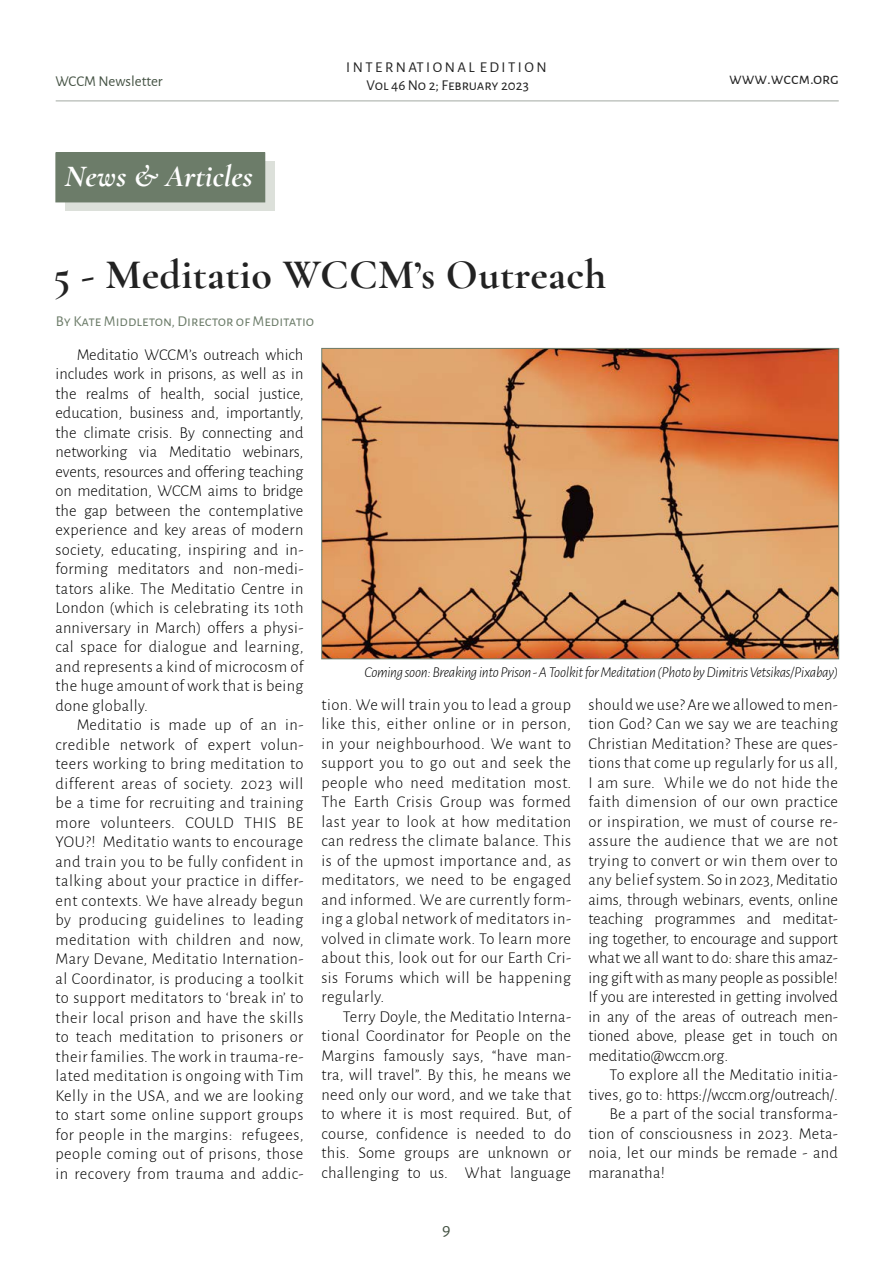
<style>
.page{position:relative;width:893px;height:1263px;background:#fff}
.page>*{position:absolute;margin:0;border:0;box-sizing:border-box;transform-origin:0 0}
.t1{font:700 42px "Cormorant Garamond";letter-spacing:.01em;color:#222}
.t2{font:italic 700 31.5px "Cormorant Garamond";color:#fff}
.t3{font:18px "Alegreya Sans";color:#455344}
.t4{font:300 16.5px/19.5px "Alegreya Sans";letter-spacing:.02em;color:#000;text-align:justify}
.t5{font:300 16.5px "Alegreya Sans";letter-spacing:-.01em;color:#000}
.t6{font:16.5px "Alegreya Sans SC";color:#222}
.t7{font:italic 300 15px "Alegreya Sans";letter-spacing:-.02em;color:#000}
.t8{font:15px/18px "Alegreya Sans SC";color:#222;text-align:center}
.t9{font:15px "Alegreya Sans SC";color:#6c7c69}
.t10{font:15px "Alegreya Sans";color:#455344}
</style>
<div class="page">
<hr style="left:56px;top:101px;width:783px;height:1px;background:#455344">
<div style="left:65px;top:161px;width:209px;height:50px;background:#dce0da"></div>
<div style="left:56px;top:153px;width:209px;height:49px;background:#6c7c69"></div>
<img style="left:323px;top:350px;width:514px;height:307px">
<div style="left:321px;top:348px;width:518px;height:311px;border:1px solid #6c7c69"></div>
<p class="t8" style="left:346px;top:57px;width:202px">I N T E R N AT I O N A L E D I T I O N<br>Vol 46 No 2; February 2023</p>
<p class="t10" style="left:55px;top:71px;width:109px">WCCM Newsletter</p>
<p class="t6" style="left:729px;top:67px;width:111px">www.wccm.org</p>
<h2 class="t2" style="left:65px;top:157px;width:189px">News &amp; Articles</h2>
<h1 class="t1" style="left:53px;top:249px;width:554px">5 - Meditatio WCCM’s Outreach</h1>
<p class="t9" style="left:56px;top:310px;width:260px">By Kate Middleton, Director of Meditatio</p>
<p class="t4" style="left:55px;top:344px;width:249px;text-indent:21px">Meditatio WCCM’s outreach which includes work in prisons, as well as in the realms of health, social justice, education, business and, importantly, the climate crisis. By connecting and networking via Meditatio webinars, events, resources and offering teaching on meditation, WCCM aims to bridge the gap between the contemplative experience and key areas of modern society, educating, inspiring and in&shy;forming meditators and non-medi&shy;tators alike. The Meditatio Centre in London (which is celebrating its 10th anniversary in March) offers a physi&shy;cal space for dialogue and learning, and represents a kind of microcosm of the huge amount of work that is being done globally.</p>
<p class="t4" style="left:55px;top:714px;width:249px;text-indent:21px">Meditatio is made up of an in&shy;credible network of expert volun&shy;teers working to bring meditation to different areas of society. 2023 will be a time for recruiting and training more volunteers. COULD THIS BE YOU?! Meditatio wants to encourage and train you to be fully confident in talking about your practice in differ&shy;ent contexts. We have already begun by producing guidelines to leading meditation with children and now, Mary Devane, Meditatio Internation&shy;al Coordinator, is producing a toolkit to support meditators to ‘break in’ to their local prison and have the skills to teach meditation to prisoners or their families. The work in trauma-re&shy;lated meditation is ongoing with Tim Kelly in the USA, and we are looking to start some online support groups for people in the margins: refugees, people coming out of prisons, those in recovery from trauma and addic-</p>
<p class="t7" style="left:364px;top:662px;width:475px">Coming soon: Breaking into Prison - A Toolkit for Meditation (Photo by Dimitris Vetsikas/Pixabay)</p>
<p class="t4" style="left:321px;top:694px;width:251px">tion. We will train you to lead a group like this, either online or in person, in your neighbourhood. We want to support you to go out and seek the people who need meditation most.<br>The Earth Crisis Group was formed last year to look at how meditation can redress the climate balance. This is of the upmost importance and, as meditators, we need to be engaged and informed. We are currently form&shy;ing a global network of meditators in&shy;volved in climate work. To learn more about this, look out for our Earth Cri&shy;sis Forums which will be happening regularly.</p>
<p class="t4" style="left:321px;top:1006px;width:251px;text-indent:21px">Terry Doyle, the Meditatio Interna&shy;tional Coordinator for People on the Margins famously says, “have man&shy;tra, will travel”. By this, he means we need only our word, and we take that to where it is most required. But, of course, confidence is needed to do this. Some groups are unknown or challenging to us. What language</p>
<p class="t4" style="left:588px;top:694px;width:251px">should we use? Are we allowed to men&shy;tion God? Can we say we are teaching Christian Meditation? These are ques&shy;tions that come up regularly for us all, I am sure. While we do not hide the faith dimension of our own practice or inspiration, we must of course re&shy;assure the audience that we are not trying to convert or win them over to any belief system. So in 2023, Meditatio aims, through webinars, events, online teaching programmes and meditat&shy;ing together, to encourage and support what we all want to do: share this amaz&shy;ing gift with as many people as possible!<br>If you are interested in getting involved in any of the areas of outreach men&shy;tioned above, please get in touch on meditatio@wccm.org.</p>
<p class="t4" style="left:610px;top:1065px;width:230px">To explore all the Meditatio initia-</p>
<p class="t5" style="left:588px;top:1084px;width:251px">tives, go to: https://wccm.org/outreach/.</p>
<p class="t4" style="left:610px;top:1104px;width:230px">Be a part of the social transforma-</p>
<p class="t4" style="left:588px;top:1123px;width:251px">tion of consciousness in 2023. Meta-</p>
<p class="t4" style="left:588px;top:1143px;width:251px">noia, let our minds be remade - and</p>
<p class="t4" style="left:588px;top:1162px;width:78px">maranatha!</p>
<p class="t3" style="left:442px;top:1216px;width:10px">9</p>
</div>
